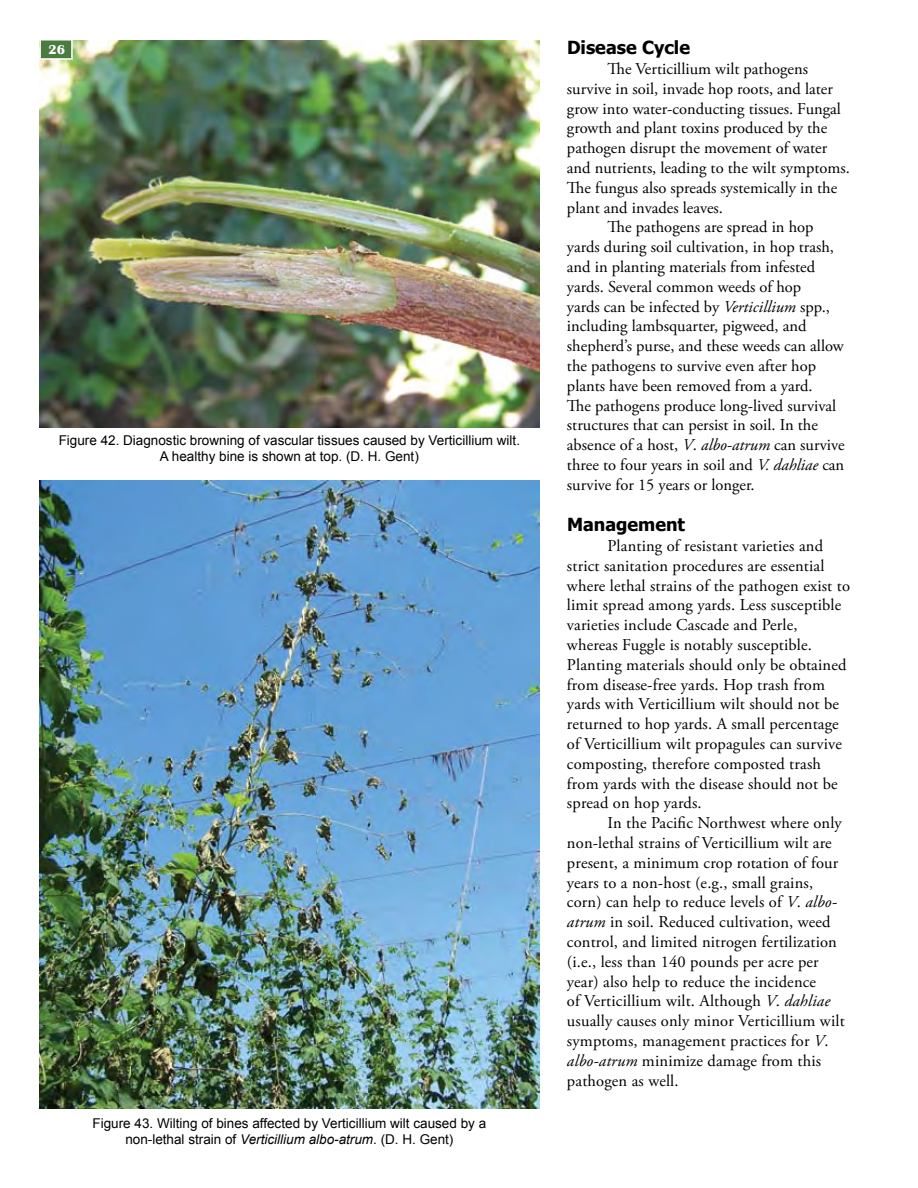
<style>
.page{position:relative;width:918px;height:1188px;background:#fff}
.page>*{position:absolute;margin:0;border:0;box-sizing:border-box;transform-origin:0 0}
.t1{font:700 18px "Tahoma";color:#000}
.t2{font:16.5px/19.8px "Adobe Garamond Pro";letter-spacing:.01em;color:#000}
.t3{font:13.5px/16.2px "Arial";color:#000;text-align:center}
.t4{font:700 13.5px "Britannic";color:#fff}
.s1{font-style:italic}
</style>
<div class="page">
<img style="left:39px;top:40px;width:500px;height:387px">
<img style="left:39px;top:480px;width:500px;height:628px">
<div style="left:39px;top:39px;width:34px;height:21px;background:#4a7c3f;border:2px solid #fff"></div>
<p class="t4" style="left:49px;top:41px;width:18px">26</p>
<p class="t3" style="left:59px;top:432px;width:463px">Figure 42. Diagnostic browning of vascular tissues caused by Verticillium wilt.<br>A healthy bine is shown at top. (D. H. Gent)</p>
<p class="t3" style="left:93px;top:1115px;width:395px">Figure 43. Wilting of bines affected by Verticillium wilt caused by a non-lethal strain of <span class="s1">Verticillium albo-atrum</span>. (D. H. Gent)</p>
<p class="t1" style="left:567px;top:36px;width:125px">Disease Cycle</p>
<p class="t2" style="left:608px;top:60px;width:202px">The Verticillium wilt pathogens</p>
<p class="t2" style="left:567px;top:79px;width:267px">survive in soil, invade hop roots, and later</p>
<p class="t2" style="left:567px;top:99px;width:275px">grow into water-conducting tissues. Fungal</p>
<p class="t2" style="left:567px;top:119px;width:262px">growth and plant toxins produced by the</p>
<p class="t2" style="left:567px;top:139px;width:262px">pathogen disrupt the movement of water</p>
<p class="t2" style="left:567px;top:159px;width:284px">and nutrients, leading to the wilt symptoms.</p>
<p class="t2" style="left:567px;top:178px;width:272px">The fungus also spreads systemically in the</p>
<p class="t2" style="left:567px;top:198px;width:158px">plant and invades leaves.</p>
<p class="t2" style="left:608px;top:218px;width:208px">The pathogens are spread in hop</p>
<p class="t2" style="left:567px;top:238px;width:269px">yards during soil cultivation, in hop trash,</p>
<p class="t2" style="left:567px;top:258px;width:250px">and in planting materials from infested</p>
<p class="t2" style="left:567px;top:277px;width:236px">yards. Several common weeds of hop</p>
<p class="t2" style="left:567px;top:297px;width:265px">yards can be infected by <span class="s1">Verticillium</span> spp.,</p>
<p class="t2" style="left:567px;top:317px;width:241px">including lambsquarter, pigweed, and</p>
<p class="t2" style="left:567px;top:337px;width:278px">shepherd’s purse, and these weeds can allow</p>
<p class="t2" style="left:567px;top:357px;width:251px">the pathogens to survive even after hop</p>
<p class="t2" style="left:567px;top:376px;width:247px">plants have been removed from a yard.</p>
<p class="t2" style="left:567px;top:396px;width:271px">The pathogens produce long-lived survival</p>
<p class="t2" style="left:567px;top:416px;width:253px">structures that can persist in soil. In the</p>
<p class="t2" style="left:567px;top:436px;width:279px">absence of a host, <span class="s1">V</span>. <span class="s1">albo-atrum</span> can survive</p>
<p class="t2" style="left:567px;top:456px;width:279px">three to four years in soil and <span class="s1">V. dahliae</span> can</p>
<p class="t2" style="left:567px;top:475px;width:189px">survive for 15 years or longer.</p>
<p class="t1" style="left:567px;top:513px;width:120px">Management</p>
<p class="t2" style="left:567px;top:537px;width:285px;text-indent:41px">Planting of resistant varieties and strict sanitation procedures are essential where lethal strains of the pathogen exist to limit spread among yards. Less susceptible varieties include Cascade and Perle, whereas Fuggle is notably susceptible.<br>Planting materials should only be obtained from disease-free yards. Hop trash from yards with Verticillium wilt should not be returned to hop yards. A small percentage of Verticillium wilt propagules can survive composting, therefore composted trash from yards with the disease should not be spread on hop yards.</p>
<p class="t2" style="left:567px;top:814px;width:279px;text-indent:41px">In the Pacific Northwest where only non-lethal strains of Verticillium wilt are present, a minimum crop rotation of four years to a non-host (e.g., small grains, corn) can help to reduce levels of <span class="s1">V</span>. <span class="s1">albo&shy;atrum</span> in soil. Reduced cultivation, weed control, and limited nitrogen fertilization (i.e., less than 140 pounds per acre per year) also help to reduce the incidence<br>of Verticillium wilt. Although <span class="s1">V</span>. <span class="s1">dahliae </span>usually causes only minor Verticillium wilt symptoms, management practices for <span class="s1">V</span>. <span class="s1">albo-atrum</span> minimize damage from this pathogen as well.</p>
</div>
